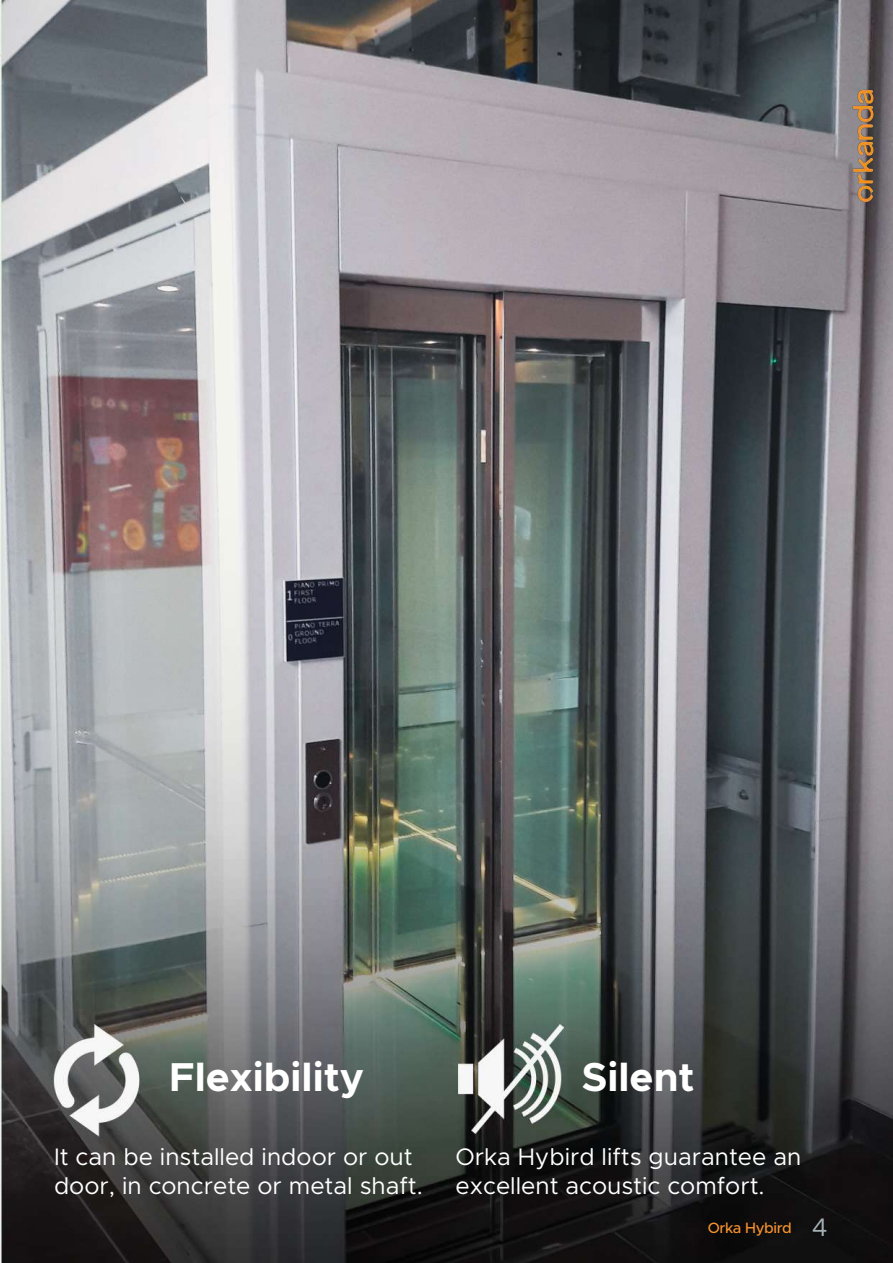
<style>
.page{position:relative;width:893px;height:1263px;background:#fff}
.page>*{position:absolute;margin:0;border:0;box-sizing:border-box;transform-origin:0 0}
.t1{font:700 40.5px "Metropolis";color:#fff}
.t2{font:24px/28.8px "Metropolis";color:#fff}
.t3{font:500 15px "Metropolis";letter-spacing:-.025em;color:#f7932e}
.s1{font-weight:400;font-size:25.5px;color:#a3afb4}
</style>
<div class="page">
<img style="left:0;top:0;width:893px;height:1263px">
<h1 class="t1" style="left:169px;top:1051px;width:196px">Flexibility</h1>
<h1 class="t1" style="left:582px;top:1051px;width:114px">Silent</h1>
<p class="t2" style="left:54px;top:1143px;width:370px">It can be installed indoor or out door, in concrete or metal shaft.</p>
<p class="t2" style="left:455px;top:1143px;width:347px">Orka Hybird lifts guarantee an excellent acoustic comfort.</p>
<p class="t3" style="left:708px;top:1219px;width:121px">Orka Hybird <span class="s1">4</span></p>
</div>
